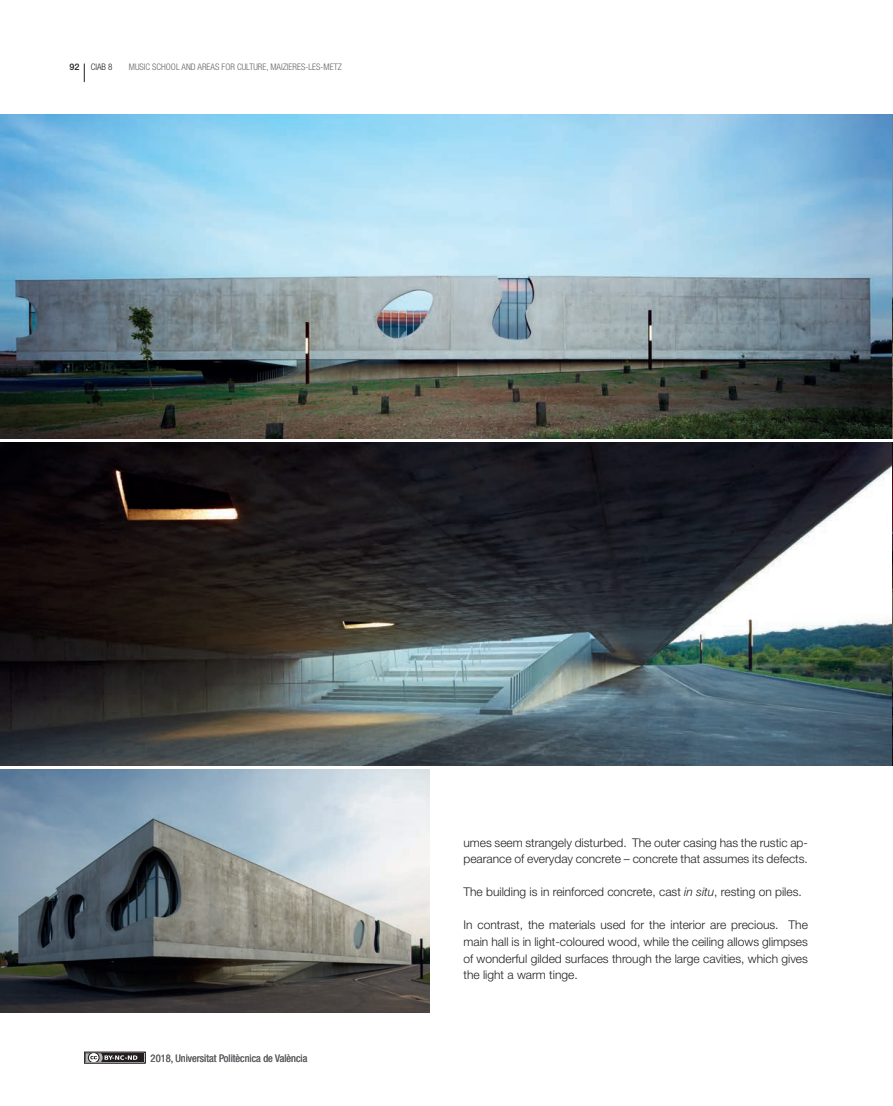
<style>
.page{position:relative;width:893px;height:1106px;background:#fff}
.page>*{position:absolute;margin:0;border:0;box-sizing:border-box;transform-origin:0 0}
.t1{font:300 12px/16.5px "Helvetica Neue LT Std";color:#231f20}
.t2{font:condensed 10.5px "Helvetica Neue LT Std";color:#636366}
.t3{font:300 condensed 9px "Helvetica Neue LT Std";color:#636366}
.t4{font:300 condensed 9px "Helvetica Neue LT Std";color:#231f20}
.s1{font-weight:500;font-stretch:normal}
.s2{font-style:italic}
</style>
<div class="page">
<svg style="left:84px;top:64px;width:1px;height:18px"></svg>
<div style="left:84px;top:1051px;width:62px;height:12px;border:1px solid #231f20"></div>
<div style="left:86px;top:1053px;width:58px;height:8px;background:#231f20"></div>
<svg style="left:86px;top:1053px;width:51px;height:8px"></svg>
<img style="left:0;top:115px;width:893px;height:323px">
<img style="left:0;top:769px;width:429px;height:243px">
<img style="left:0;top:442px;width:893px;height:323px">
<p class="t4" style="left:70px;top:62px;width:45px"><span class="s1">92</span> CIAB 8</p>
<p class="t3" style="left:129px;top:62px;width:215px">MUSIC SCHOOL AND AREAS FOR CULTURE, MAIZIERES-LES-METZ</p>
<p class="t2" style="left:151px;top:1051px;width:158px">2018, Universitat Politècnica de València</p>
<p class="t1" style="left:463px;top:834px;width:346px">umes seem strangely disturbed. The outer casing has the rustic ap&shy;pearance of everyday concrete – concrete that assumes its defects.</p>
<p class="t1" style="left:463px;top:883px;width:340px">The building is in reinforced concrete, cast <span class="s2">in situ</span>, resting on piles.</p>
<p class="t1" style="left:463px;top:916px;width:346px;text-align:justify">In contrast, the materials used for the interior are precious. The main hall is in light-coloured wood, while the ceiling allows glimpses of wonderful gilded surfaces through the large cavities, which gives the light a warm tinge.</p>
</div>
